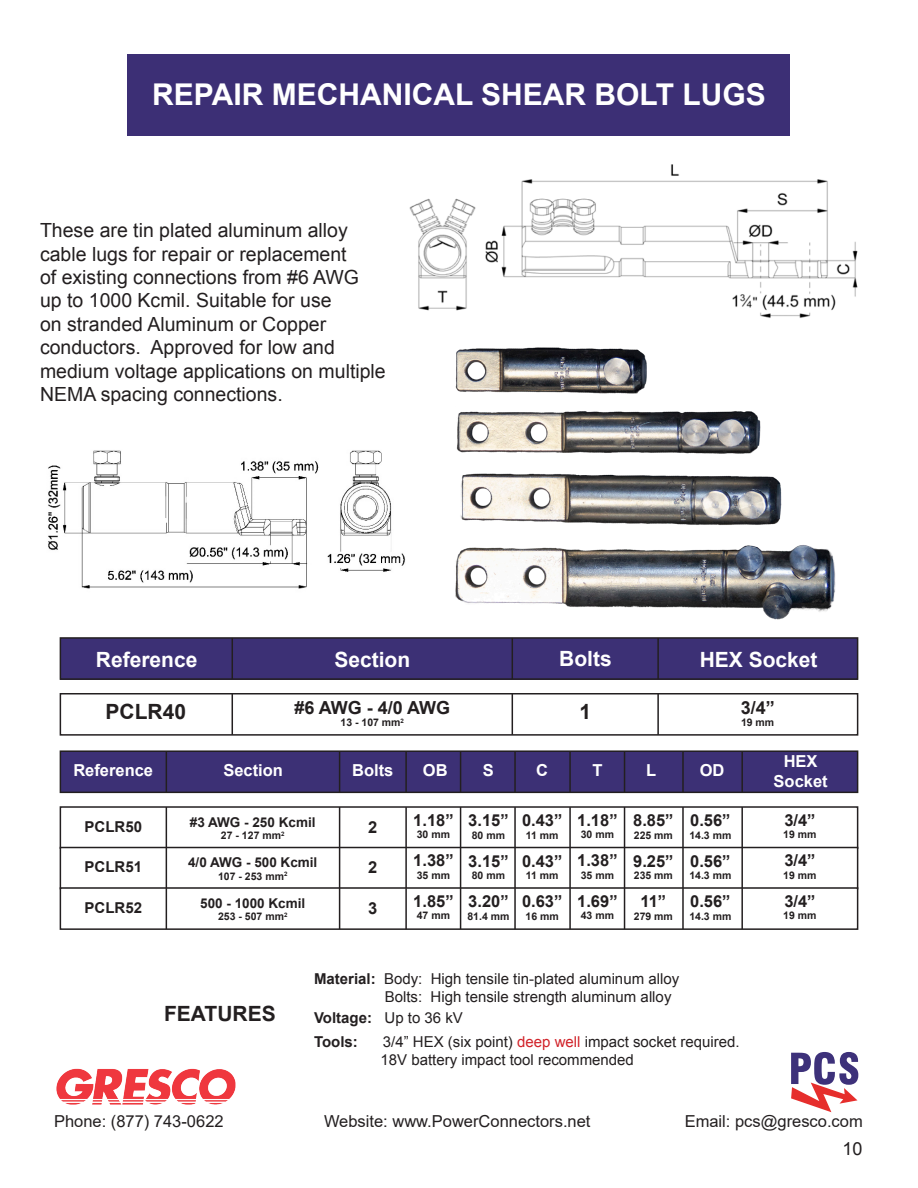
<style>
.page{position:relative;width:918px;height:1188px;background:#fff}
.page>*{position:absolute;margin:0;border:0;box-sizing:border-box;transform-origin:0 0}
.t1{font:700 30px "Arial";color:#fff}
.t2{font:700 21px "Arial";color:#fff}
.t3{font:700 21px "Arial";color:#231f20}
.t4{font:19.5px/23.4px "Arial";color:#231f20}
.t5{font:700 18px "Arial";letter-spacing:-.025em;color:#231f20}
.t6{font:18px "Arial";color:#231f20}
.t7{font:700 16.5px "Arial";color:#231f20}
.t8{font:16.5px "Arial";color:#231f20}
.t9{font:700 16.5px "Arial";color:#fff}
.t10{font:700 16.5px "Arial";color:#fff}
.t11{font:15px "Arial";color:#231f20}
.t12{font:700 15px "Arial";color:#231f20}
.t13{font:700 13.5px "Arial";color:#231f20}
.t14{font:700 10.5px "Arial";color:#231f20}
.s1{font-style:inherit}
.s2{font-weight:700}
.s3{font-weight:400}
.s4{color:#d1232a}
</style>
<div class="page">
<svg style="left:791px;top:1052px;width:67px;height:60px"></svg>
<img style="left:56px;top:1068px;width:180px;height:37px">
<div style="left:60px;top:751px;width:798px;height:41px;background:#3c3075"></div>
<div style="left:60px;top:750px;width:798px;height:43px;border:2px solid #231f20"></div>
<div style="left:60px;top:806px;width:798px;height:43px;border:2px solid #231f20"></div>
<hr style="left:166px;top:807px;width:1px;height:41px;background:#231f20">
<hr style="left:339px;top:807px;width:1px;height:41px;background:#231f20">
<hr style="left:405px;top:807px;width:2px;height:41px;background:#231f20">
<hr style="left:569px;top:807px;width:2px;height:41px;background:#231f20">
<hr style="left:514px;top:807px;width:2px;height:41px;background:#231f20">
<hr style="left:460px;top:807px;width:1px;height:41px;background:#231f20">
<hr style="left:624px;top:807px;width:1px;height:41px;background:#231f20">
<hr style="left:682px;top:807px;width:2px;height:41px;background:#231f20">
<hr style="left:741px;top:807px;width:2px;height:41px;background:#231f20">
<hr style="left:166px;top:751px;width:1px;height:41px;background:#231f20">
<hr style="left:339px;top:751px;width:1px;height:41px;background:#231f20">
<hr style="left:405px;top:751px;width:2px;height:41px;background:#231f20">
<hr style="left:569px;top:751px;width:2px;height:41px;background:#231f20">
<hr style="left:514px;top:751px;width:2px;height:41px;background:#231f20">
<hr style="left:460px;top:751px;width:1px;height:41px;background:#231f20">
<hr style="left:624px;top:751px;width:1px;height:41px;background:#231f20">
<hr style="left:682px;top:751px;width:2px;height:41px;background:#231f20">
<hr style="left:741px;top:751px;width:2px;height:41px;background:#231f20">
<div style="left:60px;top:847px;width:798px;height:42px;border:2px solid #231f20"></div>
<hr style="left:166px;top:848px;width:1px;height:41px;background:#231f20">
<hr style="left:339px;top:848px;width:1px;height:41px;background:#231f20">
<hr style="left:405px;top:848px;width:2px;height:41px;background:#231f20">
<hr style="left:569px;top:848px;width:2px;height:41px;background:#231f20">
<hr style="left:514px;top:848px;width:2px;height:41px;background:#231f20">
<hr style="left:460px;top:848px;width:1px;height:41px;background:#231f20">
<hr style="left:624px;top:848px;width:1px;height:41px;background:#231f20">
<hr style="left:682px;top:848px;width:2px;height:41px;background:#231f20">
<hr style="left:741px;top:848px;width:2px;height:41px;background:#231f20">
<div style="left:60px;top:887px;width:798px;height:43px;border:2px solid #231f20"></div>
<hr style="left:166px;top:888px;width:1px;height:41px;background:#231f20">
<hr style="left:339px;top:888px;width:1px;height:41px;background:#231f20">
<hr style="left:405px;top:888px;width:2px;height:41px;background:#231f20">
<hr style="left:569px;top:888px;width:2px;height:41px;background:#231f20">
<hr style="left:514px;top:888px;width:2px;height:41px;background:#231f20">
<hr style="left:460px;top:888px;width:1px;height:41px;background:#231f20">
<hr style="left:624px;top:888px;width:1px;height:41px;background:#231f20">
<hr style="left:682px;top:888px;width:2px;height:41px;background:#231f20">
<hr style="left:741px;top:888px;width:2px;height:41px;background:#231f20">
<div style="left:128px;top:54px;width:662px;height:81px;background:#3c2f75"></div>
<img style="left:409px;top:164px;width:449px;height:154px">
<img style="left:455px;top:347px;width:381px;height:273px">
<div style="left:60px;top:638px;width:798px;height:41px;background:#3c3075"></div>
<div style="left:60px;top:637px;width:798px;height:43px;border:2px solid #231f20"></div>
<div style="left:60px;top:693px;width:798px;height:43px;border:2px solid #231f20"></div>
<hr style="left:232px;top:694px;width:1px;height:41px;background:#231f20">
<hr style="left:512px;top:694px;width:1px;height:41px;background:#231f20">
<hr style="left:657px;top:694px;width:2px;height:41px;background:#231f20">
<hr style="left:232px;top:638px;width:1px;height:41px;background:#231f20">
<hr style="left:512px;top:638px;width:1px;height:41px;background:#231f20">
<hr style="left:657px;top:638px;width:2px;height:41px;background:#231f20">
<img style="left:48px;top:450px;width:358px;height:139px">
<p class="t1" style="left:152px;top:73px;width:615px">REPAIR MECHANICAL SHEAR BOLT LUGS</p>
<p class="t4" style="left:40px;top:219px;width:347px">These are tin plated aluminum alloy cable lugs for repair or replacement<br>of existing connections from #6 AWG<br>up to 1000 Kcmil. Suitable for use<br>on stranded Aluminum or Copper conductors. Approved for low and medium voltage applications on multiple NEMA spacing connections.</p>
<p class="t2" style="left:334px;top:645px;width:77px">Section</p>
<p class="t2" style="left:559px;top:644px;width:54px">Bolts</p>
<p class="t2" style="left:700px;top:645px;width:119px">HEX Socket</p>
<p class="t2" style="left:96px;top:645px;width:103px">Reference</p>
<p class="t3" style="left:106px;top:697px;width:82px">PCLR40</p>
<p class="t5" style="left:294px;top:695px;width:157px">#6 AWG - 4/0 AWG</p>
<p class="t14" style="left:341px;top:715px;width:65px">13 - 107 mm<sup>2</sup></p>
<p class="t3" style="left:579px;top:697px;width:13px">1</p>
<p class="t5" style="left:741px;top:695px;width:36px">3/4”</p>
<p class="t14" style="left:741px;top:715px;width:35px">19 mm</p>
<p class="t9" style="left:73px;top:759px;width:81px">Reference</p>
<p class="t9" style="left:223px;top:759px;width:61px">Section</p>
<p class="t9" style="left:352px;top:759px;width:43px">Bolts</p>
<p class="t10" style="left:423px;top:759px;width:26px">O<span class="s1">B</span></p>
<p class="t9" style="left:483px;top:759px;width:13px">S</p>
<p class="t9" style="left:536px;top:759px;width:13px">C</p>
<p class="t9" style="left:592px;top:759px;width:12px">T</p>
<p class="t9" style="left:646px;top:759px;width:12px">L</p>
<p class="t10" style="left:700px;top:759px;width:26px">O<span class="s1">D</span></p>
<p class="t9" style="left:784px;top:750px;width:35px">HEX</p>
<p class="t9" style="left:774px;top:769px;width:56px">Socket</p>
<p class="t12" style="left:85px;top:816px;width:59px">PCLR50</p>
<p class="t13" style="left:190px;top:812px;width:127px">#3 AWG - 250 Kcmil</p>
<p class="t14" style="left:221px;top:828px;width:65px">27 - 127 mm<sup>2</sup></p>
<p class="t7" style="left:368px;top:816px;width:11px">2</p>
<p class="t7" style="left:413px;top:808px;width:42px">1.18”</p>
<p class="t14" style="left:417px;top:827px;width:35px">30 mm</p>
<p class="t7" style="left:468px;top:809px;width:42px">3.15”</p>
<p class="t14" style="left:472px;top:828px;width:35px">80 mm</p>
<p class="t7" style="left:522px;top:809px;width:42px">0.43”</p>
<p class="t14" style="left:526px;top:828px;width:34px">11 mm</p>
<p class="t7" style="left:577px;top:808px;width:42px">1.18”</p>
<p class="t14" style="left:581px;top:827px;width:35px">30 mm</p>
<p class="t7" style="left:633px;top:809px;width:42px">8.85”</p>
<p class="t14" style="left:634px;top:828px;width:41px">225 mm</p>
<p class="t7" style="left:690px;top:809px;width:42px">0.56”</p>
<p class="t14" style="left:689px;top:828px;width:44px">14.3 mm</p>
<p class="t7" style="left:784px;top:808px;width:33px">3/4”</p>
<p class="t14" style="left:783px;top:827px;width:35px">19 mm</p>
<p class="t12" style="left:85px;top:857px;width:59px">PCLR51</p>
<p class="t13" style="left:188px;top:853px;width:131px">4/0 AWG - 500 Kcmil</p>
<p class="t14" style="left:218px;top:869px;width:71px">107 - 253 mm<sup>2</sup></p>
<p class="t7" style="left:368px;top:856px;width:11px">2</p>
<p class="t7" style="left:413px;top:849px;width:42px">1.38”</p>
<p class="t14" style="left:417px;top:868px;width:35px">35 mm</p>
<p class="t7" style="left:468px;top:849px;width:42px">3.15”</p>
<p class="t14" style="left:472px;top:868px;width:35px">80 mm</p>
<p class="t7" style="left:522px;top:849px;width:42px">0.43”</p>
<p class="t14" style="left:526px;top:868px;width:34px">11 mm</p>
<p class="t7" style="left:577px;top:849px;width:42px">1.38”</p>
<p class="t14" style="left:581px;top:868px;width:35px">35 mm</p>
<p class="t7" style="left:633px;top:849px;width:42px">9.25”</p>
<p class="t14" style="left:634px;top:868px;width:41px">235 mm</p>
<p class="t7" style="left:690px;top:849px;width:42px">0.56”</p>
<p class="t14" style="left:689px;top:868px;width:44px">14.3 mm</p>
<p class="t7" style="left:784px;top:849px;width:33px">3/4”</p>
<p class="t14" style="left:783px;top:868px;width:35px">19 mm</p>
<p class="t12" style="left:85px;top:897px;width:59px">PCLR52</p>
<p class="t13" style="left:200px;top:893px;width:107px">500 - 1000 Kcmil</p>
<p class="t14" style="left:218px;top:909px;width:71px">253 - 507 mm<sup>2</sup></p>
<p class="t7" style="left:368px;top:897px;width:11px">3</p>
<p class="t7" style="left:413px;top:889px;width:42px">1.85”</p>
<p class="t14" style="left:417px;top:908px;width:35px">47 mm</p>
<p class="t7" style="left:468px;top:890px;width:42px">3.20”</p>
<p class="t14" style="left:467px;top:909px;width:44px">81.4 mm</p>
<p class="t7" style="left:522px;top:890px;width:42px">0.63”</p>
<p class="t14" style="left:526px;top:909px;width:35px">16 mm</p>
<p class="t7" style="left:577px;top:889px;width:42px">1.69”</p>
<p class="t14" style="left:581px;top:908px;width:35px">43 mm</p>
<p class="t7" style="left:641px;top:890px;width:27px">11”</p>
<p class="t14" style="left:634px;top:909px;width:41px">279 mm</p>
<p class="t7" style="left:690px;top:890px;width:42px">0.56”</p>
<p class="t14" style="left:689px;top:909px;width:44px">14.3 mm</p>
<p class="t7" style="left:784px;top:889px;width:33px">3/4”</p>
<p class="t14" style="left:783px;top:908px;width:35px">19 mm</p>
<p class="t3" style="left:164px;top:998px;width:113px">FEATURES</p>
<p class="t11" style="left:314px;top:969px;width:367px"><span class="s2">Material:</span> Body: High tensile tin-plated aluminum alloy</p>
<p class="t11" style="left:385px;top:987px;width:288px">Bolts: High tensile strength aluminum alloy</p>
<p class="t12" style="left:314px;top:1007px;width:150px">Voltage: <span class="s3">Up to 36 kV</span></p>
<p class="t12" style="left:314px;top:1031px;width:45px">Tools:</p>
<p class="t11" style="left:383px;top:1032px;width:358px">3/4” HEX (six point) <span class="s4">deep well</span> impact socket required.</p>
<p class="t11" style="left:381px;top:1050px;width:255px">18V battery impact tool recommended</p>
<p class="t8" style="left:54px;top:1109px;width:171px">Phone: (877) 743-0622</p>
<p class="t8" style="left:324px;top:1109px;width:268px">Website: www.PowerConnectors.net</p>
<p class="t8" style="left:685px;top:1109px;width:180px">Email: pcs@gresco.com</p>
<p class="t6" style="left:842px;top:1136px;width:22px">10</p>
</div>
